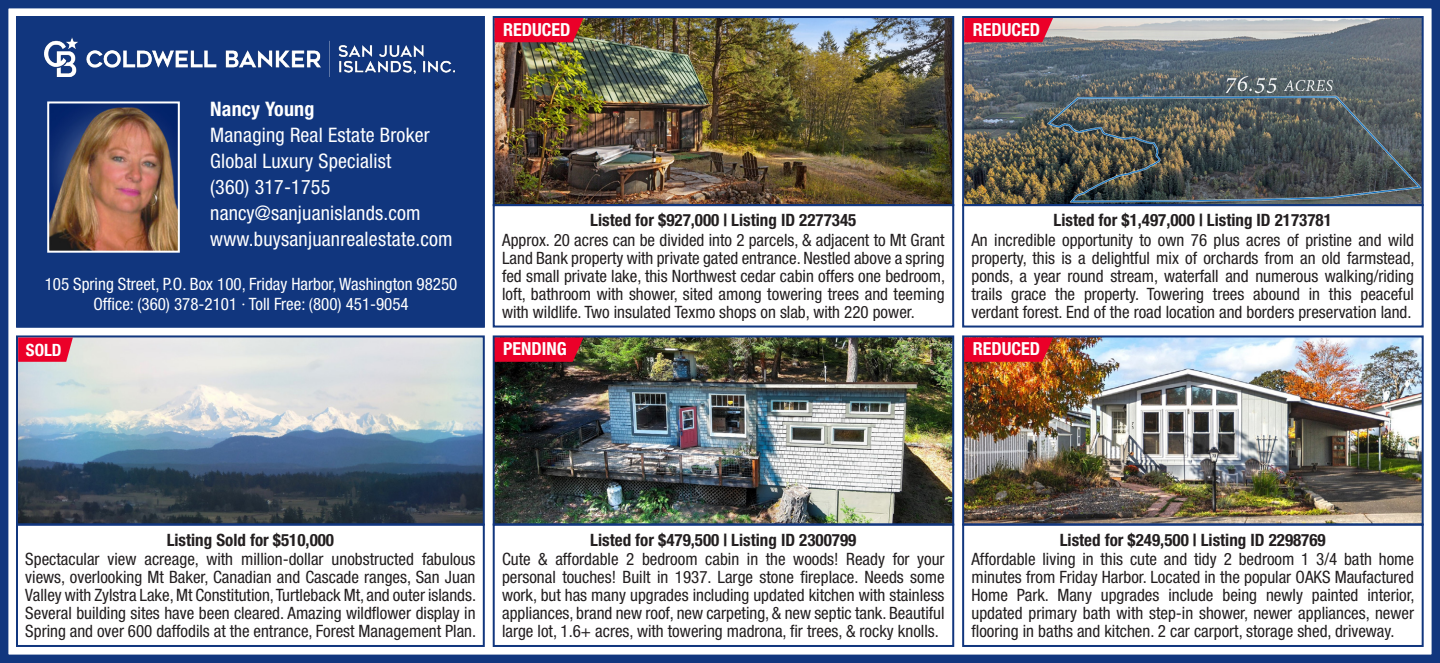
<style>
.page{position:relative;width:1440px;height:663px;background:#fff}
.page>*{position:absolute;margin:0;border:0;box-sizing:border-box;transform-origin:0 0}
.t1{font:condensed 20px "Helvetica Neue LT Std";letter-spacing:.01em;color:#fff}
.t2{font:700 condensed 20px "Helvetica Neue LT Std";letter-spacing:.01em;color:#fff}
.t3{font:700 condensed 18px "Helvetica Neue LT Std";color:#fff}
.t4{font:condensed 17px/18px "Helvetica Neue LT Std";color:#231f20;text-align:justify}
.t5{font:700 condensed 17px "Helvetica Neue LT Std";color:#231f20}
.t6{font:condensed 17px "Helvetica Neue LT Std";color:#fff}
.t7{font:700 condensed 17px "Helvetica Neue LT Std";color:#fff}
</style>
<div class="page">
<img style="left:965px;top:338px;width:456px;height:184px">
<div style="left:962px;top:335px;width:462px;height:190px;border:2px solid #11367e"></div>
<div style="left:962px;top:523px;width:462px;height:123px;border:2px solid #11367e"></div>
<img style="left:496px;top:338px;width:455px;height:184px">
<div style="left:493px;top:335px;width:461px;height:190px;border:2px solid #11367e"></div>
<div style="left:493px;top:523px;width:461px;height:123px;border:2px solid #11367e"></div>
<div style="left:0;top:0;width:1440px;height:662px;border:8px solid #11367e"></div>
<div style="left:16px;top:16px;width:469px;height:311px;background:#11367e"></div>
<img style="left:44px;top:37px;width:411px;height:39px">
<img style="left:50px;top:104px;width:127px;height:145px">
<div style="left:47px;top:101px;width:133px;height:151px;border:2px solid #fff"></div>
<img style="left:965px;top:19px;width:456px;height:184px">
<div style="left:962px;top:16px;width:462px;height:190px;border:2px solid #11367e"></div>
<div style="left:962px;top:204px;width:462px;height:123px;border:2px solid #11367e"></div>
<img style="left:496px;top:19px;width:455px;height:184px">
<div style="left:493px;top:16px;width:461px;height:190px;border:2px solid #11367e"></div>
<div style="left:493px;top:204px;width:461px;height:123px;border:2px solid #11367e"></div>
<img style="left:19px;top:338px;width:463px;height:184px">
<div style="left:16px;top:335px;width:469px;height:190px;border:2px solid #11367e"></div>
<div style="left:16px;top:523px;width:469px;height:123px;border:2px solid #11367e"></div>
<svg style="left:495px;top:18px;width:89px;height:24px;background:#e3072a"></svg>
<svg style="left:495px;top:337px;width:89px;height:24px;background:#db0529"></svg>
<svg style="left:18px;top:337px;width:55px;height:24px"></svg>
<svg style="left:964px;top:337px;width:89px;height:24px;background:#e20629"></svg>
<svg style="left:964px;top:18px;width:89px;height:24px;background:#e70a31"></svg>
<p class="t2" style="left:210px;top:96px;width:106px">Nancy Young</p>
<p class="t1" style="left:210px;top:123px;width:221px">Managing Real Estate Broker</p>
<p class="t1" style="left:210px;top:149px;width:183px">Global Luxury Specialist</p>
<p class="t1" style="left:210px;top:175px;width:122px">(360) 317-1755</p>
<p class="t1" style="left:210px;top:201px;width:212px">nancy@sanjuanislands.com</p>
<p class="t1" style="left:210px;top:227px;width:244px">www.buysanjuanrealestate.com</p>
<p class="t6" style="left:45px;top:274px;width:414px">105 Spring Street, P.O. Box 100, Friday Harbor, Washington 98250</p>
<p class="t6" style="left:93px;top:294px;width:317px">Office: (360) 378-2101 · Toll Free: (800) 451-9054</p>
<p class="t3" style="left:503px;top:18px;width:69px">REDUCED</p>
<p class="t3" style="left:973px;top:18px;width:69px">REDUCED</p>
<p class="t5" style="left:590px;top:210px;width:268px">Listed for $927,000 | Listing ID 2277345</p>
<p class="t4" style="left:502px;top:230px;width:445px">Approx. 20 acres can be divided into 2 parcels, &amp; adjacent to Mt Grant Land Bank property with private gated entrance. Nestled above a spring fed small private lake, this Northwest cedar cabin offers one bedroom, loft, bathroom with shower, sited among towering trees and teeming with wildlife. Two insulated Texmo shops on slab, with 220 power.</p>
<p class="t5" style="left:1054px;top:210px;width:280px">Listed for $1,497,000 | Listing ID 2173781</p>
<p class="t4" style="left:971px;top:230px;width:445px">An incredible opportunity to own 76 plus acres of pristine and wild property, this is a delightful mix of orchards from an old farmstead, ponds, a year round stream, waterfall and numerous walking/riding trails grace the property. Towering trees abound in this peaceful verdant forest. End of the road location and borders preservation land.</p>
<p class="t7" style="left:26px;top:339px;width:37px">SOLD</p>
<p class="t3" style="left:503px;top:338px;width:65px">PENDING</p>
<p class="t3" style="left:973px;top:338px;width:69px">REDUCED</p>
<p class="t5" style="left:167px;top:529px;width:169px">Listing Sold for $510,000</p>
<p class="t4" style="left:25px;top:549px;width:452px">Spectacular view acreage, with million-dollar unobstructed fabulous views, overlooking Mt Baker, Canadian and Cascade ranges, San Juan Valley with Zylstra Lake, Mt Constitution, Turtleback Mt, and outer islands.<br>Several building sites have been cleared. Amazing wildflower display in Spring and over 600 daffodils at the entrance, Forest Management Plan.</p>
<p class="t5" style="left:590px;top:529px;width:268px">Listed for $479,500 | Listing ID 2300799</p>
<p class="t4" style="left:502px;top:549px;width:444px">Cute &amp; affordable 2 bedroom cabin in the woods! Ready for your personal touches! Built in 1937. Large stone fireplace. Needs some work, but has many upgrades including updated kitchen with stainless appliances, brand new roof, new carpeting, &amp; new septic tank. Beautiful large lot, 1.6+ acres, with towering madrona, fir trees, &amp; rocky knolls.</p>
<p class="t5" style="left:1060px;top:529px;width:268px">Listed for $249,500 | Listing ID 2298769</p>
<p class="t4" style="left:971px;top:549px;width:445px">Affordable living in this cute and tidy 2 bedroom 1 3/4 bath home minutes from Friday Harbor. Located in the popular OAKS Maufactured Home Park. Many upgrades include being newly painted interior, updated primary bath with step-in shower, newer appliances, newer flooring in baths and kitchen. 2 car carport, storage shed, driveway.</p>
</div>
